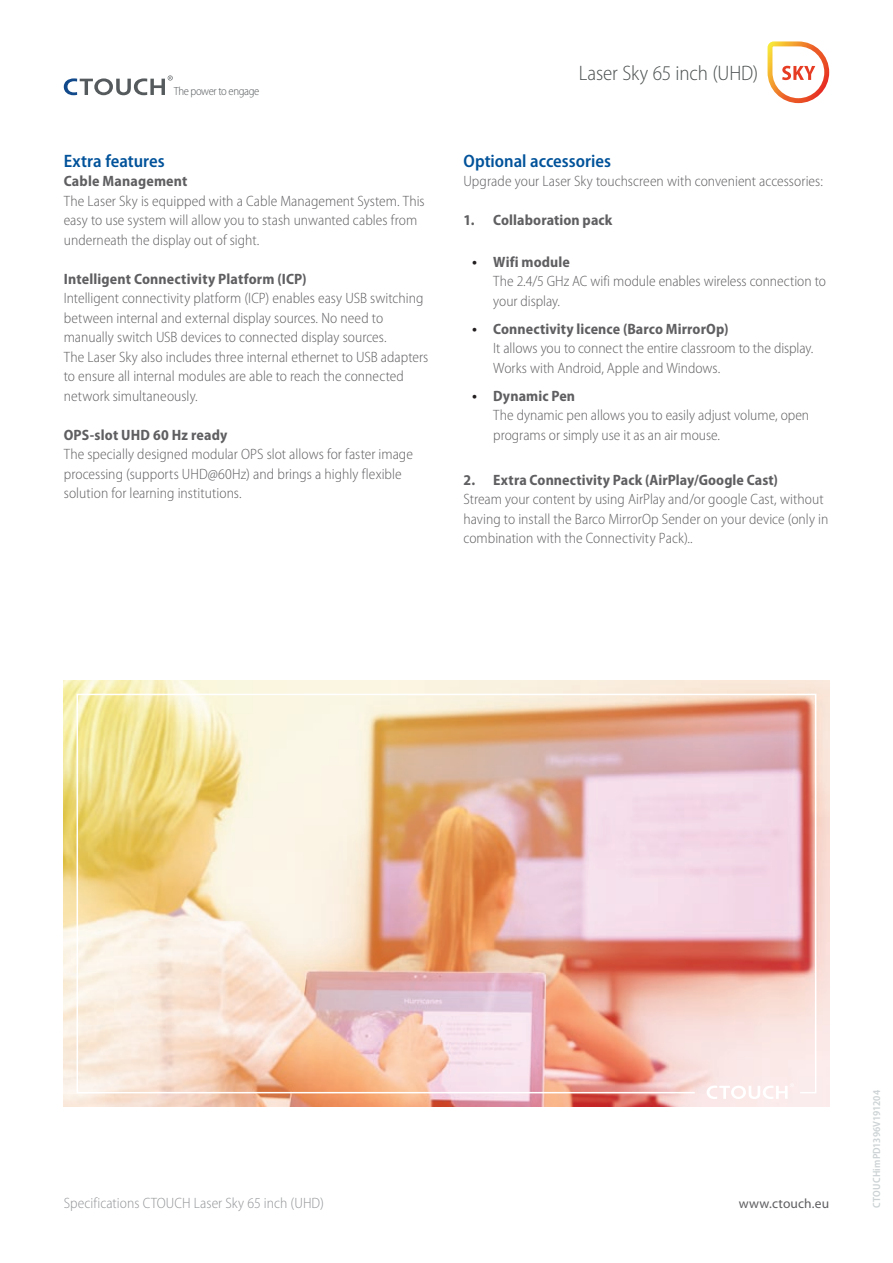
<style>
.page{position:relative;width:893px;height:1263px;background:#fff}
.page>*{position:absolute;margin:0;border:0;box-sizing:border-box;transform-origin:0 0}
.t1{font:300 semi-condensed 21px "Myriad Pro";letter-spacing:-.01em;color:#4d5151}
.standaard_tekst{font:600 semi-condensed 18px "Myriad Pro";color:#01529a}
.standaard_tekst-2{font:300 semi-condensed 15px/19.5px "Myriad Pro";color:#5f5f62}
.standaard_tekst-3{font:700 semi-condensed 15px "Myriad Pro";letter-spacing:.01em;color:#5f5f62}
.t2{font:300 semi-condensed 15px "Myriad Pro";letter-spacing:.005em;color:#939598}
.t3{font:13.5px "Myriad Pro";letter-spacing:.01em;color:#5f5f62}
.t4{font:300 semi-condensed 11.85px "Myriad Pro";letter-spacing:-.03em;color:#555a5c}
.t5{font:600 semi-condensed 10.5px "Myriad Pro";letter-spacing:.01em;color:#ccd2d4}
.s1{font-weight:600;font-size:16.5px;color:#231f20}
.s2{font-weight:700}
</style>
<div class="page">
<svg style="left:64px;top:75px;width:109px;height:20px"></svg>
<svg style="left:767px;top:41px;width:62px;height:62px"></svg>
<img style="left:64px;top:681px;width:765px;height:425px">
<img style="left:76px;top:693px;width:741px;height:401px">
<svg style="left:707px;top:1083px;width:87px;height:16px"></svg>
<p class="t4" style="left:174px;top:85px;width:87px">The power to engage</p>
<p class="standaard_tekst" style="left:64px;top:151px;width:103px">Extra features</p>
<p class="standaard_tekst-3" style="left:64px;top:173px;width:125px">Cable Management</p>
<p class="standaard_tekst-2" style="left:64px;top:191px;width:362px">The Laser Sky is equipped with a Cable Management System. This easy to use system will allow you to stash unwanted cables from underneath the display out of sight.</p>
<p class="standaard_tekst-3" style="left:64px;top:270px;width:244px">Intelligent Connectivity Platform (ICP)</p>
<p class="standaard_tekst-2" style="left:64px;top:289px;width:361px">Intelligent connectivity platform (ICP) enables easy USB switching between internal and external display sources. No need to manually switch USB devices to connected display sources.</p>
<p class="standaard_tekst-2" style="left:64px;top:347px;width:366px">The Laser Sky also includes three internal ethernet to USB adapters to ensure all internal modules are able to reach the connected network simultaneously.</p>
<p class="standaard_tekst-3" style="left:64px;top:426px;width:165px">OPS-slot UHD 60 Hz ready</p>
<p class="standaard_tekst-2" style="left:64px;top:445px;width:351px">The specially designed modular OPS slot allows for faster image processing (supports UHD@60Hz) and brings a highly flexible solution for learning institutions.</p>
<h1 class="t1" style="left:579px;top:62px;width:181px">Laser Sky 65 inch (UHD)</h1>
<p class="standaard_tekst" style="left:463px;top:151px;width:149px">Optional accessories</p>
<p class="standaard_tekst-2" style="left:463px;top:172px;width:361px">Upgrade your Laser Sky touchscreen with convenient accessories:</p>
<p class="standaard_tekst-3" style="left:463px;top:212px;width:150px">1. Collaboration pack</p>
<p class="standaard_tekst-2" style="left:493px;top:252px;width:334px;text-indent:-21px"><span class="s1">•</span> <span class="s2">Wifi module<br></span>The 2.4/5 GHz AC wifi module enables wireless connection to your display.</p>
<p class="standaard_tekst-2" style="left:493px;top:319px;width:322px;text-indent:-21px"><span class="s1">•</span> <span class="s2">Connectivity licence (Barco MirrorOp)<br></span>It allows you to connect the entire classroom to the display.<br>Works with Android, Apple and Windows.</p>
<p class="standaard_tekst-2" style="left:493px;top:386px;width:317px;text-indent:-21px"><span class="s1">•</span> <span class="s2">Dynamic Pen<br></span>The dynamic pen allows you to easily adjust volume, open programs or simply use it as an air mouse.</p>
<p class="standaard_tekst-3" style="left:463px;top:471px;width:316px">2. Extra Connectivity Pack (AirPlay/Google Cast)</p>
<p class="standaard_tekst-2" style="left:463px;top:490px;width:362px">Stream your content by using AirPlay and/or google Cast, without</p>
<p class="standaard_tekst-2" style="left:463px;top:509px;width:366px">having to install the Barco MirrorOp Sender on your device (only in</p>
<p class="standaard_tekst-2" style="left:463px;top:529px;width:231px">combination with the Connectivity Pack)..</p>
<p class="t2" style="left:64px;top:1194px;width:262px">Specifications CTOUCH Laser Sky 65 inch (UHD)</p>
<p class="t3" style="left:739px;top:1196px;width:92px">www.ctouch.eu</p>
<p class="t5" style="left:871px;top:1208px;width:119px;rotate:-90deg">CTOUCHimPD1396V191204</p>
</div>
